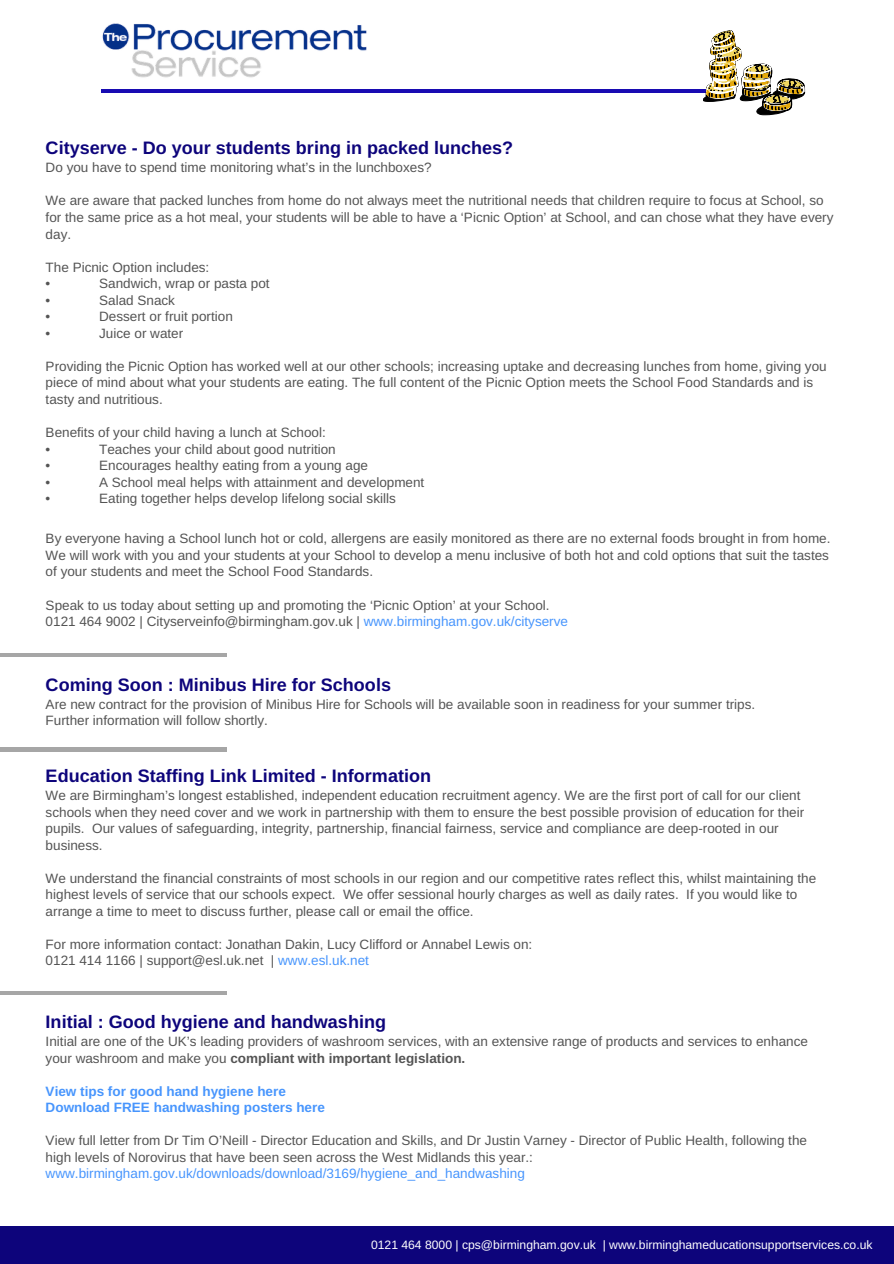
<style>
.page{position:relative;width:894px;height:1264px;background:#fff}
.page>*{position:absolute;margin:0;border:0;box-sizing:border-box;transform-origin:0 0}
.t1{font:700 18px "Arimo";color:#0d047b}
.t2{font:13.5px/16.5px "Arimo";color:#545454}
.t3{font:13.5px "Arimo";color:#4795fd}
.t4{font:700 13.5px/16.5px "Arimo";color:#4795fd}
.t5{font:12.15px "Arimo";color:#fff}
.s1{color:#4795fd}
.s2{font-weight:700}
</style>
<div class="page">
<hr style="left:102px;top:89px;width:626px;height:4px;background:#180bb2">
<img style="left:102px;top:23px;width:265px;height:55px">
<svg style="left:703px;top:31px;width:101px;height:84px"></svg>
<div style="left:0;top:1225px;width:893px;height:38px;background:#0d047b"></div>
<hr style="left:0;top:747px;width:227px;height:4px;background:#a6a6a6">
<hr style="left:0;top:991px;width:227px;height:3px;background:#a6a6a6">
<hr style="left:0;top:653px;width:227px;height:3px;background:#a6a6a6">
<h1 class="t1" style="left:46px;top:138px;width:469px">Cityserve - Do your students bring in packed lunches?</h1>
<p class="t2" style="left:46px;top:159px;width:387px">Do you have to spend time monitoring what’s in the lunchboxes?</p>
<p class="t2" style="left:46px;top:192px;width:789px">We are aware that packed lunches from home do not always meet the nutritional needs that children require to focus at School, so for the same price as a hot meal, your students will be able to have a ‘Picnic Option’ at School, and can chose what they have every day.</p>
<p class="t2" style="left:46px;top:259px;width:165px">The Picnic Option includes: •</p>
<p class="t2" style="left:99px;top:275px;width:172px">Sandwich, wrap or pasta pot</p>
<p class="t2" style="left:46px;top:292px;width:6px">•</p>
<p class="t2" style="left:99px;top:292px;width:77px">Salad Snack</p>
<p class="t2" style="left:46px;top:308px;width:6px">•</p>
<p class="t2" style="left:99px;top:308px;width:135px">Dessert or fruit portion</p>
<p class="t2" style="left:46px;top:325px;width:6px">•</p>
<p class="t2" style="left:99px;top:325px;width:86px">Juice or water</p>
<p class="t2" style="left:46px;top:358px;width:782px">Providing the Picnic Option has worked well at our other schools; increasing uptake and decreasing lunches from home, giving you piece of mind about what your students are eating. The full content of the Picnic Option meets the School Food Standards and is tasty and nutritious.</p>
<p class="t2" style="left:46px;top:424px;width:281px">Benefits of your child having a lunch at School: •</p>
<p class="t2" style="left:99px;top:440px;width:238px">Teaches your child about good nutrition</p>
<p class="t2" style="left:46px;top:457px;width:6px">•</p>
<p class="t2" style="left:99px;top:457px;width:270px">Encourages healthy eating from a young age</p>
<p class="t2" style="left:46px;top:473px;width:6px">•</p>
<p class="t2" style="left:99px;top:473px;width:326px">A School meal helps with attainment and development</p>
<p class="t2" style="left:46px;top:490px;width:6px">•</p>
<p class="t2" style="left:99px;top:490px;width:298px">Eating together helps develop lifelong social skills</p>
<p class="t2" style="left:46px;top:530px;width:786px;text-align:justify">By everyone having a School lunch hot or cold, allergens are easily monitored as there are no external foods brought in from home.<br>We will work with you and your students at your School to develop a menu inclusive of both hot and cold options that suit the tastes of your students and meet the School Food Standards.</p>
<p class="t2" style="left:46px;top:596px;width:523px">Speak to us today about setting up and promoting the ‘Picnic Option’ at your School.<br>0121 464 9002 | Cityserveinfo@birmingham.gov.uk | <span class="s1">www.birmingham.gov.uk/cityserve</span></p>
<h1 class="t1" style="left:46px;top:674px;width:347px">Coming Soon : Minibus Hire for Schools</h1>
<p class="t2" style="left:46px;top:696px;width:711px">Are new contract for the provision of Minibus Hire for Schools will be available soon in readiness for your summer trips.<br>Further information will follow shortly.</p>
<h1 class="t1" style="left:46px;top:765px;width:387px">Education Staffing Link Limited - Information</h1>
<p class="t2" style="left:46px;top:787px;width:759px">We are Birmingham’s longest established, independent education recruitment agency. We are the first port of call for our client schools when they need cover and we work in partnership with them to ensure the best possible provision of education for their pupils. Our values of safeguarding, integrity, partnership, financial fairness, service and compliance are deep-rooted in our business.</p>
<p class="t2" style="left:46px;top:869px;width:771px">We understand the financial constraints of most schools in our region and our competitive rates reflect this, whilst maintaining the highest levels of service that our schools expect. We offer sessional hourly charges as well as daily rates. If you would like to arrange a time to meet to discuss further, please call or email the office.</p>
<p class="t2" style="left:46px;top:935px;width:488px">For more information contact: Jonathan Dakin, Lucy Clifford or Annabel Lewis on:<br>0121 414 1166 | support@esl.uk.net | <span class="s1">www.esl.uk.net</span></p>
<h1 class="t1" style="left:46px;top:1011px;width:342px">Initial : Good hygiene and handwashing</h1>
<p class="t2" style="left:46px;top:1033px;width:763px">Initial are one of the UK’s leading providers of washroom services, with an extensive range of products and services to enhance your washroom and make you <span class="s2">compliant with important legislation.</span></p>
<p class="t4" style="left:46px;top:1082px;width:281px">View tips for good hand hygiene here<br>Download FREE handwashing posters here</p>
<p class="t2" style="left:46px;top:1132px;width:762px">View full letter from Dr Tim O’Neill - Director Education and Skills, and Dr Justin Varney - Director of Public Health, following the high levels of Norovirus that have been seen across the West Midlands this year.:</p>
<p class="t3" style="left:46px;top:1166px;width:480px">www.birmingham.gov.uk/downloads/download/3169/hygiene_and_handwashing</p>
<p class="t5" style="left:371px;top:1237px;width:503px">0121 464 8000 | cps@birmingham.gov.uk | www.birminghameducationsupportservices.co.uk</p>
</div>
